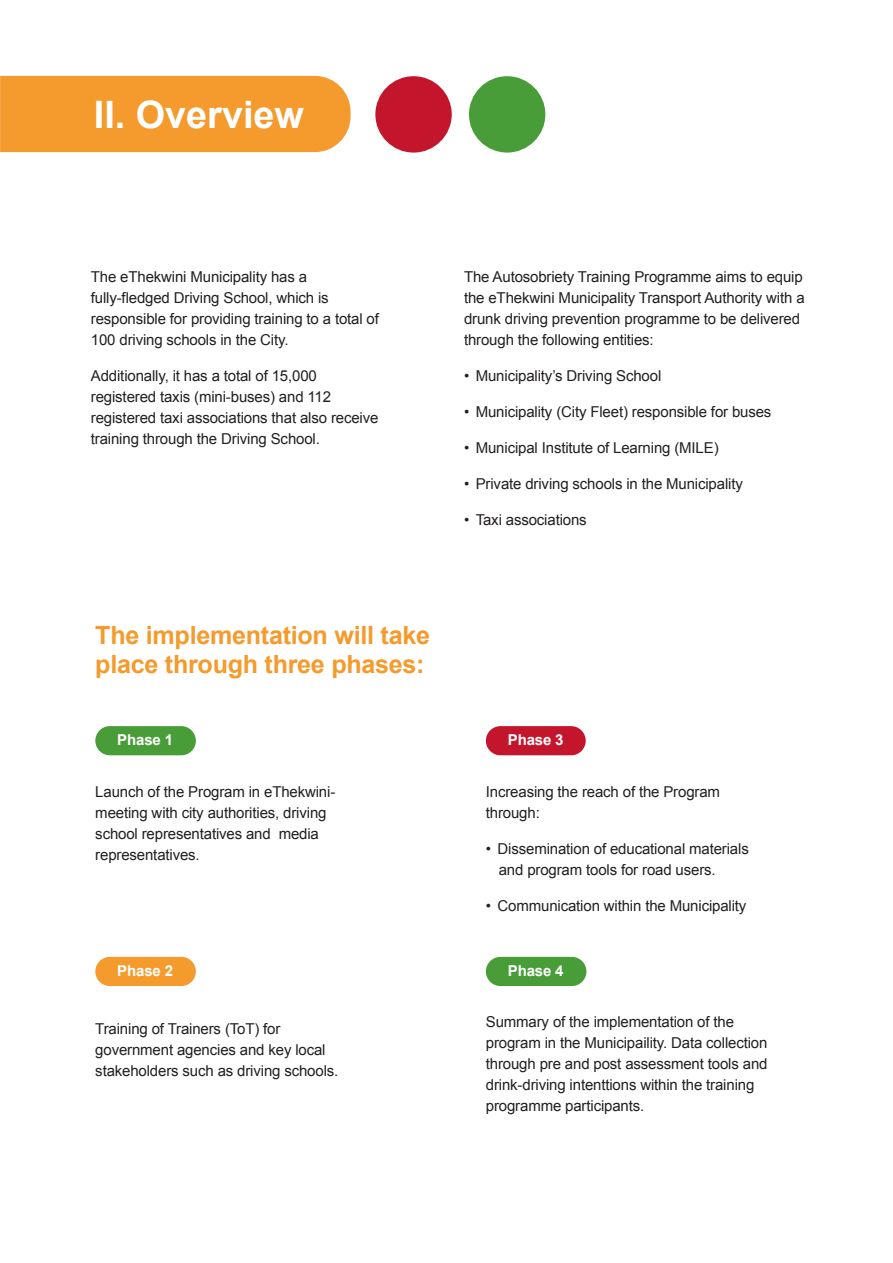
<style>
.page{position:relative;width:893px;height:1263px;background:#fff}
.page>*{position:absolute;margin:0;border:0;box-sizing:border-box;transform-origin:0 0}
.t1{font:700 37.8px "Arial";color:#fff}
.t2{font:700 25.05px/29.2px "Arial";letter-spacing:-.01em;color:#f59a2d}
.t3{font:15px/21px "Arial";letter-spacing:-.01em;color:#231f20}
.t4{font:700 15px "Arial";letter-spacing:-.01em;color:#fff}
</style>
<div class="page">
<div style="left:0;top:76px;width:351px;height:76px;background:#f59a2d"></div>
<div style="left:375px;top:76px;width:77px;height:77px;background:#c3162d;border-radius:50%"></div>
<div style="left:469px;top:76px;width:76px;height:77px;background:#489d39;border-radius:50%"></div>
<div style="left:95px;top:726px;width:101px;height:29px;background:#489d39;border-radius:15px"></div>
<div style="left:486px;top:957px;width:100px;height:29px;background:#489d39;border-radius:15px"></div>
<div style="left:95px;top:957px;width:101px;height:29px;background:#f59a2d;border-radius:15px"></div>
<div style="left:486px;top:726px;width:100px;height:29px;background:#c3162d;border-radius:15px"></div>
<h1 class="t1" style="left:94px;top:90px;width:212px">II. Overview</h1>
<p class="t3" style="left:91px;top:267px;width:290px">The eThekwini Municipality has a fully-fledged Driving School, which is responsible for providing training to a total of 100 driving schools in the City.</p>
<p class="t3" style="left:91px;top:366px;width:289px">Additionally, it has a total of 15,000 registered taxis (mini-buses) and 112 registered taxi associations that also receive training through the Driving School.</p>
<p class="t3" style="left:464px;top:267px;width:342px">The Autosobriety Training Programme aims to equip the eThekwini Municipality Transport Authority with a drunk driving prevention programme to be delivered through the following entities:</p>
<p class="t3" style="left:464px;top:366px;width:199px">• Municipality’s Driving School</p>
<p class="t3" style="left:464px;top:402px;width:309px">• Municipality (City Fleet) responsible for buses</p>
<p class="t3" style="left:464px;top:438px;width:256px">• Municipal Institute of Learning (MILE)</p>
<p class="t3" style="left:464px;top:474px;width:280px">• Private driving schools in the Municipality</p>
<p class="t3" style="left:464px;top:510px;width:124px">• Taxi associations</p>
<h2 class="t2" style="left:95px;top:622px;width:336px">The implementation will take place through three phases:</h2>
<p class="t4" style="left:117px;top:730px;width:57px">Phase 1</p>
<p class="t4" style="left:508px;top:730px;width:57px">Phase 3</p>
<p class="t3" style="left:95px;top:781px;width:241px">Launch of the Program in eThekwini&shy;meeting with city authorities, driving school representatives and media representatives.</p>
<p class="t3" style="left:486px;top:781px;width:236px">Increasing the reach of the Program through:</p>
<p class="t3" style="left:499px;top:838px;width:252px;text-indent:-13px">• Dissemination of educational materials and program tools for road users.</p>
<p class="t3" style="left:486px;top:895px;width:262px">• Communication within the Municipality</p>
<p class="t4" style="left:117px;top:961px;width:57px">Phase 2</p>
<p class="t4" style="left:508px;top:961px;width:57px">Phase 4</p>
<p class="t3" style="left:95px;top:1018px;width:245px">Training of Trainers (ToT) for government agencies and key local stakeholders such as driving schools.</p>
<p class="t3" style="left:486px;top:1011px;width:283px">Summary of the implementation of the program in the Municipaility. Data collection through pre and post assessment tools and drink-driving intenttions within the training programme participants.</p>
</div>
